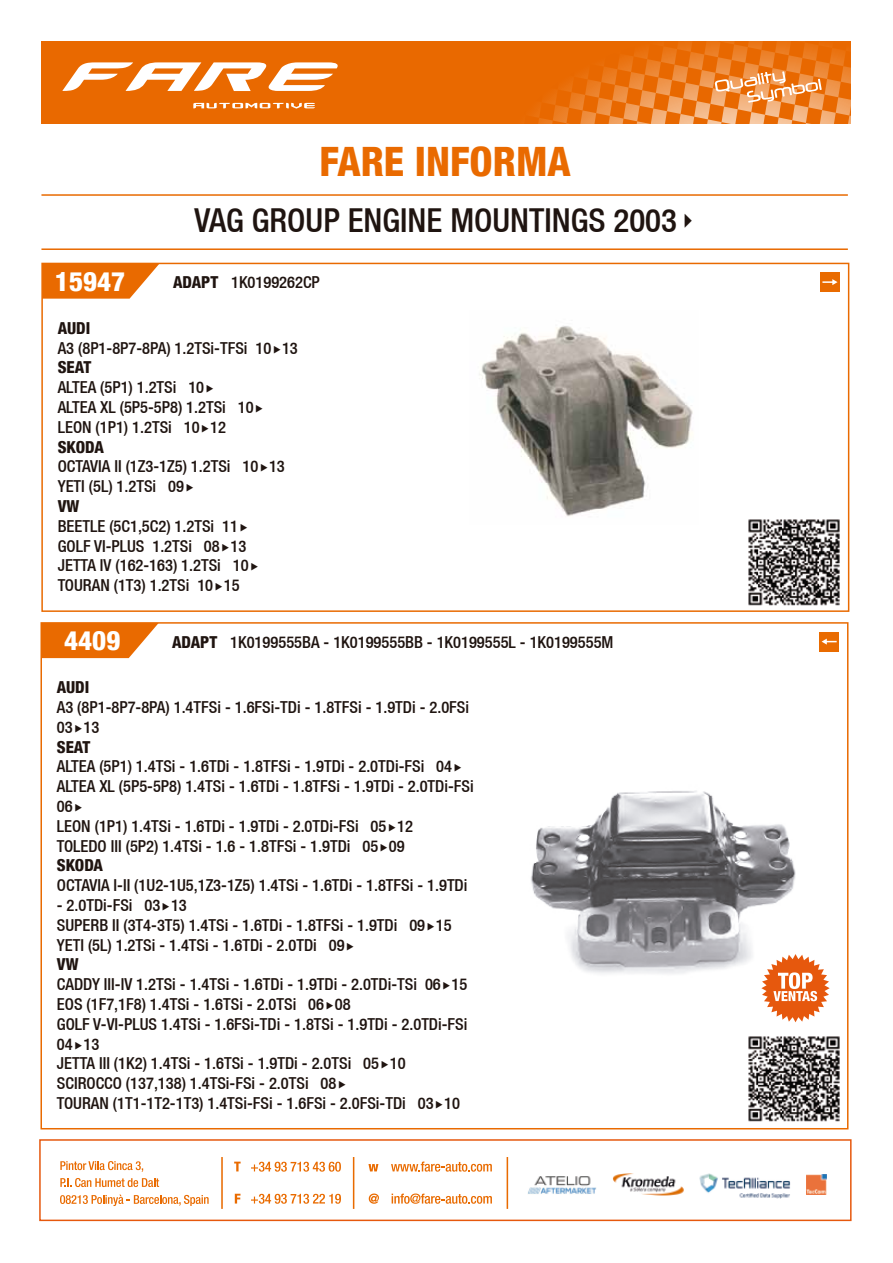
<style>
.page{position:relative;width:893px;height:1263px;background:#fff}
.page>*{position:absolute;margin:0;border:0;box-sizing:border-box;transform-origin:0 0}
.t1{font:800 condensed 40.5px "Helvetica 87";color:#e96a00}
.t2{font:500 condensed 33px "Helvetica 67";color:#1f1410}
.t3{font:800 condensed 27px "Helvetica 87";color:#fff}
.t4{font:500 condensed 16.5px/19.8px "Helvetica 67";color:#1f1410}
.t5{font:800 condensed 16.5px "Helvetica 87";color:#1f1410}
.s1{font-family:"Helvetica 87";font-weight:800}
</style>
<div class="page">
<img style="left:479px;top:326px;width:214px;height:191px">
<svg style="left:44px;top:266px;width:114px;height:33px"></svg>
<div style="left:41px;top:263px;width:808px;height:349px;border:2px solid #e96a00"></div>
<div style="left:820px;top:272px;width:20px;height:20px;background:#e96b00"></div>
<svg style="left:822px;top:279px;width:15px;height:6px"></svg>
<img style="left:748px;top:519px;width:92px;height:87px">
<img style="left:531px;top:791px;width:265px;height:183px">
<svg style="left:43px;top:625px;width:114px;height:33px"></svg>
<div style="left:819px;top:632px;width:20px;height:19px;background:#e96b00"></div>
<svg style="left:822px;top:639px;width:15px;height:6px"></svg>
<img style="left:748px;top:1036px;width:92px;height:86px">
<div style="left:39px;top:1139px;width:813px;height:82px;border:2px solid #e6580d"></div>
<svg style="left:60px;top:1161px;width:83px;height:11px"></svg>
<svg style="left:60px;top:1178px;width:99px;height:9px"></svg>
<svg style="left:60px;top:1194px;width:149px;height:12px"></svg>
<svg style="left:391px;top:1161px;width:101px;height:11px"></svg>
<svg style="left:392px;top:1193px;width:100px;height:11px"></svg>
<svg style="left:368px;top:1164px;width:10px;height:7px"></svg>
<svg style="left:369px;top:1193px;width:10px;height:11px"></svg>
<svg style="left:251px;top:1162px;width:90px;height:10px"></svg>
<svg style="left:251px;top:1194px;width:90px;height:10px"></svg>
<svg style="left:234px;top:1161px;width:7px;height:10px"></svg>
<svg style="left:235px;top:1194px;width:5px;height:9px"></svg>
<hr style="left:353px;top:1157px;width:1px;height:52px;background:#e96b00">
<hr style="left:507px;top:1157px;width:1px;height:52px;background:#e96b00">
<hr style="left:221px;top:1157px;width:2px;height:52px;background:#e96b00">
<img style="left:807px;top:1174px;width:20px;height:20px">
<img style="left:528px;top:1176px;width:68px;height:18px">
<img style="left:612px;top:1173px;width:72px;height:23px">
<img style="left:699px;top:1173px;width:92px;height:26px">
<div style="left:41px;top:41px;width:810px;height:83px;background:#e96900"></div>
<svg style="left:62px;top:41px;width:789px;height:83px"></svg>
<hr style="left:41px;top:194px;width:807px;height:2px;background:#e96a00">
<hr style="left:41px;top:248px;width:807px;height:2px;background:#e96a00">
<svg style="left:761px;top:954px;width:69px;height:68px"></svg>
<h1 class="t1" style="left:319px;top:136px;width:253px">FARE INFORMA</h1>
<h2 class="t2" style="left:194px;top:200px;width:484px">VAG GROUP ENGINE MOUNTINGS 2003</h2>
<h3 class="t3" style="left:55px;top:265px;width:72px">15947</h3>
<p class="t4" style="left:173px;top:272px;width:148px"><span class="s1">ADAPT</span> 1K0199262CP</p>
<p class="t5" style="left:58px;top:318px;width:34px">AUDI</p>
<p class="t4" style="left:58px;top:338px;width:242px">A3 (8P1-8P7-8PA) 1.2TSi-TFSi 10 13</p>
<p class="t5" style="left:58px;top:357px;width:35px">SEAT</p>
<p class="t4" style="left:58px;top:377px;width:197px">ALTEA (5P1) 1.2TSi 10<br>ALTEA XL (5P5-5P8) 1.2TSi 10<br>LEON (1P1) 1.2TSi 10 12</p>
<p class="t5" style="left:58px;top:436px;width:48px">SKODA</p>
<p class="t4" style="left:58px;top:456px;width:229px">OCTAVIA II (1Z3-1Z5) 1.2TSi 10 13<br>YETI (5L) 1.2TSi 09</p>
<p class="t5" style="left:58px;top:496px;width:23px">VW</p>
<p class="t4" style="left:58px;top:516px;width:192px">BEETLE (5C1,5C2) 1.2TSi 11<br>GOLF VI-PLUS 1.2TSi 08 13<br>JETTA IV (162-163) 1.2TSi 10<br>TOURAN (1T3) 1.2TSi 10 15</p>
<h3 class="t3" style="left:64px;top:624px;width:58px">4409</h3>
<p class="t4" style="left:172px;top:632px;width:443px"><span class="s1">ADAPT</span> 1K0199555BA - 1K0199555BB - 1K0199555L - 1K0199555M</p>
<p class="t5" style="left:57px;top:677px;width:34px">AUDI</p>
<p class="t4" style="left:57px;top:697px;width:414px">A3 (8P1-8P7-8PA) 1.4TFSi - 1.6FSi-TDi - 1.8TFSi - 1.9TDi - 2.0FSi<br>03 13</p>
<p class="t5" style="left:57px;top:736px;width:35px">SEAT</p>
<p class="t4" style="left:57px;top:756px;width:418px">ALTEA (5P1) 1.4TSi - 1.6TDi - 1.8TFSi - 1.9TDi - 2.0TDi-FSi 04<br>ALTEA XL (5P5-5P8) 1.4TSi - 1.6TDi - 1.8TFSi - 1.9TDi - 2.0TDi-FSi 06<br>LEON (1P1) 1.4TSi - 1.6TDi - 1.9TDi - 2.0TDi-FSi 05 12<br>TOLEDO III (5P2) 1.4TSi - 1.6 - 1.8TFSi - 1.9TDi 05 09</p>
<p class="t5" style="left:57px;top:855px;width:48px">SKODA</p>
<p class="t4" style="left:57px;top:875px;width:412px">OCTAVIA I-II (1U2-1U5,1Z3-1Z5) 1.4TSi - 1.6TDi - 1.8TFSi - 1.9TDi</p>
<p class="t4" style="left:57px;top:895px;width:396px">- 2.0TDi-FSi 03 13<br>SUPERB II (3T4-3T5) 1.4TSi - 1.6TDi - 1.8TFSi - 1.9TDi 09 15<br>YETI (5L) 1.2TSi - 1.4TSi - 1.6TDi - 2.0TDi 09</p>
<p class="t5" style="left:57px;top:954px;width:23px">VW</p>
<p class="t4" style="left:57px;top:974px;width:412px">CADDY III-IV 1.2TSi - 1.4TSi - 1.6TDi - 1.9TDi - 2.0TDi-TSi 06 15<br>EOS (1F7,1F8) 1.4TSi - 1.6TSi - 2.0TSi 06 08<br>GOLF V-VI-PLUS 1.4TSi - 1.6FSi-TDi - 1.8TSi - 1.9TDi - 2.0TDi-FSi 04 13<br>JETTA III (1K2) 1.4TSi - 1.6TSi - 1.9TDi - 2.0TSi 05 10<br>SCIROCCO (137,138) 1.4TSi-FSi - 2.0TSi 08<br>TOURAN (1T1-1T2-1T3) 1.4TSi-FSi - 1.6FSi - 2.0FSi-TDi 03 10</p>
</div>
